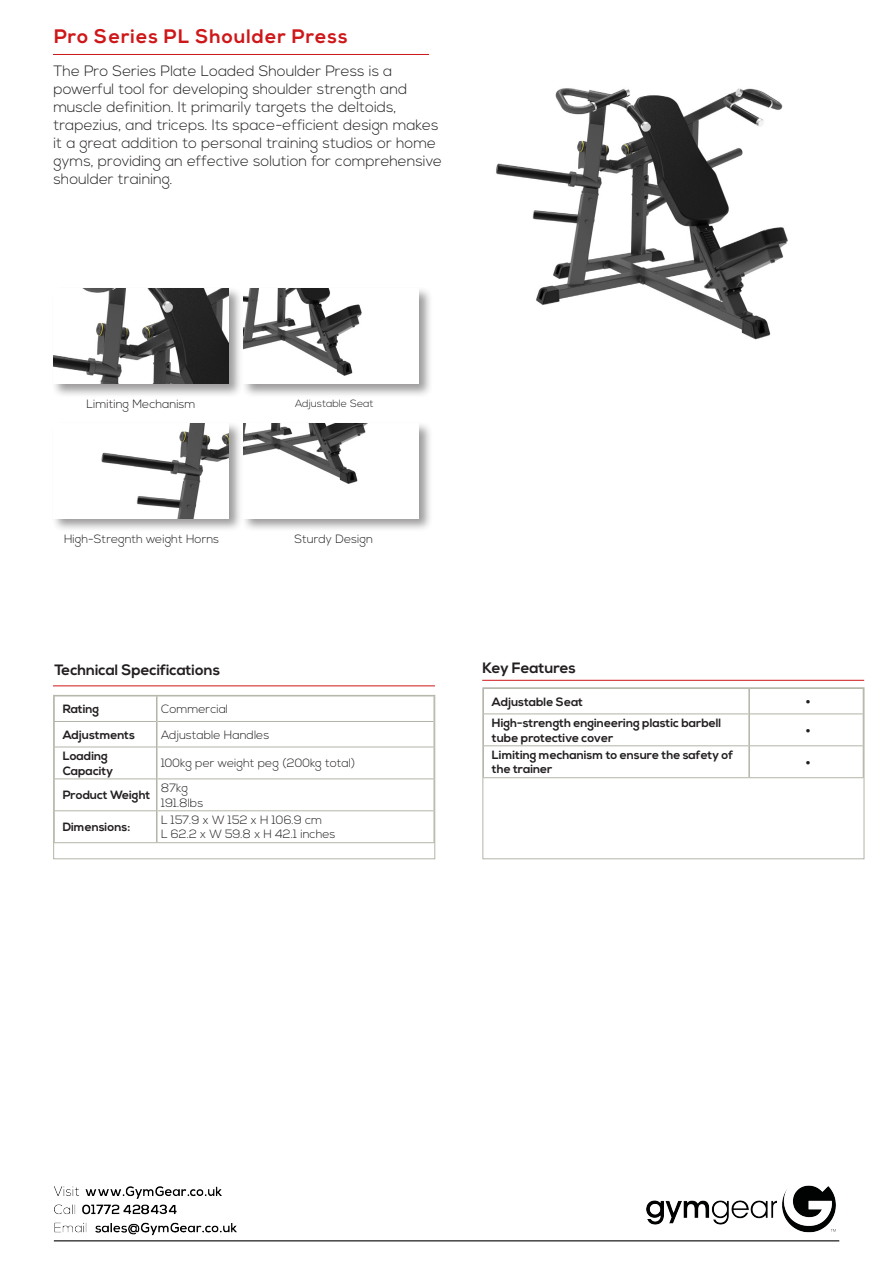
<style>
.page{position:relative;width:893px;height:1263px;background:#fff}
.page>*{position:absolute;margin:0;border:0;box-sizing:border-box;transform-origin:0 0}
.t1{font:700 19.5px "Nexa";letter-spacing:.05em;color:#ce1719}
.t2{font:300 18px "Nexa";color:#231f20}
.t3{font:300 15px/18px "Nexa";color:#231f20}
.t4{font:700 15px "Nexa";color:#231f20}
.t5{font:700 12px/14.4px "Nexa";color:#231f20}
.t6{font:300 12px "Nexa";color:#231f20}
.t7{font:300 10.5px "Nexa";color:#231f20}
</style>
<div class="page">
<img style="left:53px;top:1185px;width:787px;height:57px">
<hr style="left:53px;top:686px;width:382px;height:1px;background:#ce1719">
<hr style="left:54px;top:721px;width:102px;height:1px;background:#b4b4a8">
<hr style="left:158px;top:721px;width:275px;height:1px;background:#b4b4a8">
<hr style="left:54px;top:747px;width:102px;height:1px;background:#b4b4a8">
<hr style="left:158px;top:747px;width:275px;height:1px;background:#b4b4a8">
<hr style="left:54px;top:778px;width:102px;height:1px;background:#b4b4a8">
<hr style="left:158px;top:778px;width:275px;height:1px;background:#b4b4a8">
<hr style="left:54px;top:810px;width:102px;height:1px;background:#b4b4a8">
<hr style="left:158px;top:810px;width:275px;height:1px;background:#b4b4a8">
<hr style="left:54px;top:842px;width:103px;height:1px;background:#b4b4a8">
<hr style="left:157px;top:842px;width:278px;height:1px;background:#b4b4a8">
<hr style="left:156px;top:696px;width:2px;height:25px;background:#b4b4a8">
<hr style="left:156px;top:721px;width:2px;height:26px;background:#b4b4a8">
<hr style="left:156px;top:747px;width:2px;height:32px;background:#b4b4a8">
<hr style="left:156px;top:779px;width:2px;height:32px;background:#b4b4a8">
<hr style="left:156px;top:811px;width:2px;height:31px;background:#b4b4a8">
<div style="left:53px;top:695px;width:382px;height:164px;border:1px solid #b4b4a8"></div>
<img style="left:496px;top:88px;width:292px;height:252px">
<hr style="left:53px;top:54px;width:376px;height:1px;background:#ce1719">
<div style="left:52px;top:286px;width:191px;height:112px;background:#231f20;opacity:.45"></div>
<img style="left:54px;top:288px;width:175px;height:96px">
<div style="left:52px;top:421px;width:191px;height:112px;background:#231f20;opacity:.45"></div>
<img style="left:54px;top:423px;width:175px;height:95px">
<div style="left:241px;top:286px;width:192px;height:112px;background:#231f20;opacity:.45"></div>
<div style="left:244px;top:288px;width:175px;height:96px;background:#fff"></div>
<img style="left:244px;top:288px;width:118px;height:88px">
<div style="left:241px;top:421px;width:192px;height:112px;background:#231f20;opacity:.45"></div>
<div style="left:244px;top:423px;width:175px;height:95px;background:#fff"></div>
<img style="left:244px;top:423px;width:124px;height:61px">
<hr style="left:482px;top:680px;width:382px;height:1px;background:#ce1719">
<hr style="left:483px;top:713px;width:265px;height:1px;background:#b4b4a8">
<hr style="left:750px;top:713px;width:113px;height:1px;background:#b4b4a8">
<hr style="left:483px;top:745px;width:265px;height:1px;background:#b4b4a8">
<hr style="left:750px;top:745px;width:113px;height:1px;background:#b4b4a8">
<hr style="left:483px;top:777px;width:266px;height:1px;background:#b4b4a8">
<hr style="left:749px;top:777px;width:115px;height:1px;background:#b4b4a8">
<hr style="left:748px;top:689px;width:2px;height:25px;background:#b4b4a8">
<hr style="left:748px;top:714px;width:2px;height:32px;background:#b4b4a8">
<hr style="left:748px;top:746px;width:2px;height:31px;background:#b4b4a8">
<div style="left:483px;top:688px;width:381px;height:171px;border:1px solid #b4b4a8"></div>
<p class="t1" style="left:54px;top:25px;width:295px">Pro Series PL Shoulder Press</p>
<p class="t3" style="left:53px;top:62px;width:390px">The Pro Series Plate Loaded Shoulder Press is a powerful tool for developing shoulder strength and muscle definition. It primarily targets the deltoids, trapezius, and triceps. Its space-efficient design makes it a great addition to personal training studios or home gyms, providing an effective solution for comprehensive shoulder training.</p>
<p class="t6" style="left:87px;top:397px;width:111px">Limiting Mechanism</p>
<p class="t6" style="left:64px;top:532px;width:157px">High-Stregnth weight Horns</p>
<p class="t7" style="left:295px;top:398px;width:80px">Adjustable Seat</p>
<p class="t6" style="left:294px;top:532px;width:80px">Sturdy Design</p>
<p class="t4" style="left:54px;top:661px;width:167px">Technical Specifications</p>
<p class="t5" style="left:63px;top:702px;width:38px">Rating</p>
<p class="t6" style="left:161px;top:702px;width:69px">Commercial</p>
<p class="t5" style="left:63px;top:728px;width:74px">Adjustments</p>
<p class="t6" style="left:161px;top:728px;width:110px">Adjustable Handles</p>
<p class="t5" style="left:63px;top:749px;width:52px">Loading<br>Capacity</p>
<p class="t6" style="left:161px;top:756px;width:196px">100kg per weight peg (200kg total)</p>
<p class="t5" style="left:63px;top:788px;width:89px">Product Weight</p>
<p class="t6" style="left:161px;top:781px;width:29px">87kg</p>
<p class="t6" style="left:161px;top:795px;width:44px">191.8lbs</p>
<p class="t5" style="left:63px;top:820px;width:69px">Dimensions:</p>
<p class="t6" style="left:161px;top:813px;width:163px">L 157.9 x W 152 x H 106.9 cm</p>
<p class="t6" style="left:161px;top:827px;width:176px">L 62.2 x W 59.8 x H 42.1 inches</p>
<p class="t4" style="left:483px;top:659px;width:95px">Key Features</p>
<p class="t5" style="left:492px;top:695px;width:93px">Adjustable Seat</p>
<p class="t2" style="left:805px;top:691px;width:7px">•</p>
<p class="t5" style="left:492px;top:716px;width:231px">High-strength engineering plastic barbell tube protective cover</p>
<p class="t2" style="left:805px;top:720px;width:7px">•</p>
<p class="t5" style="left:492px;top:748px;width:243px">Limiting mechanism to ensure the safety of the trainer</p>
<p class="t2" style="left:805px;top:752px;width:7px">•</p>
</div>
